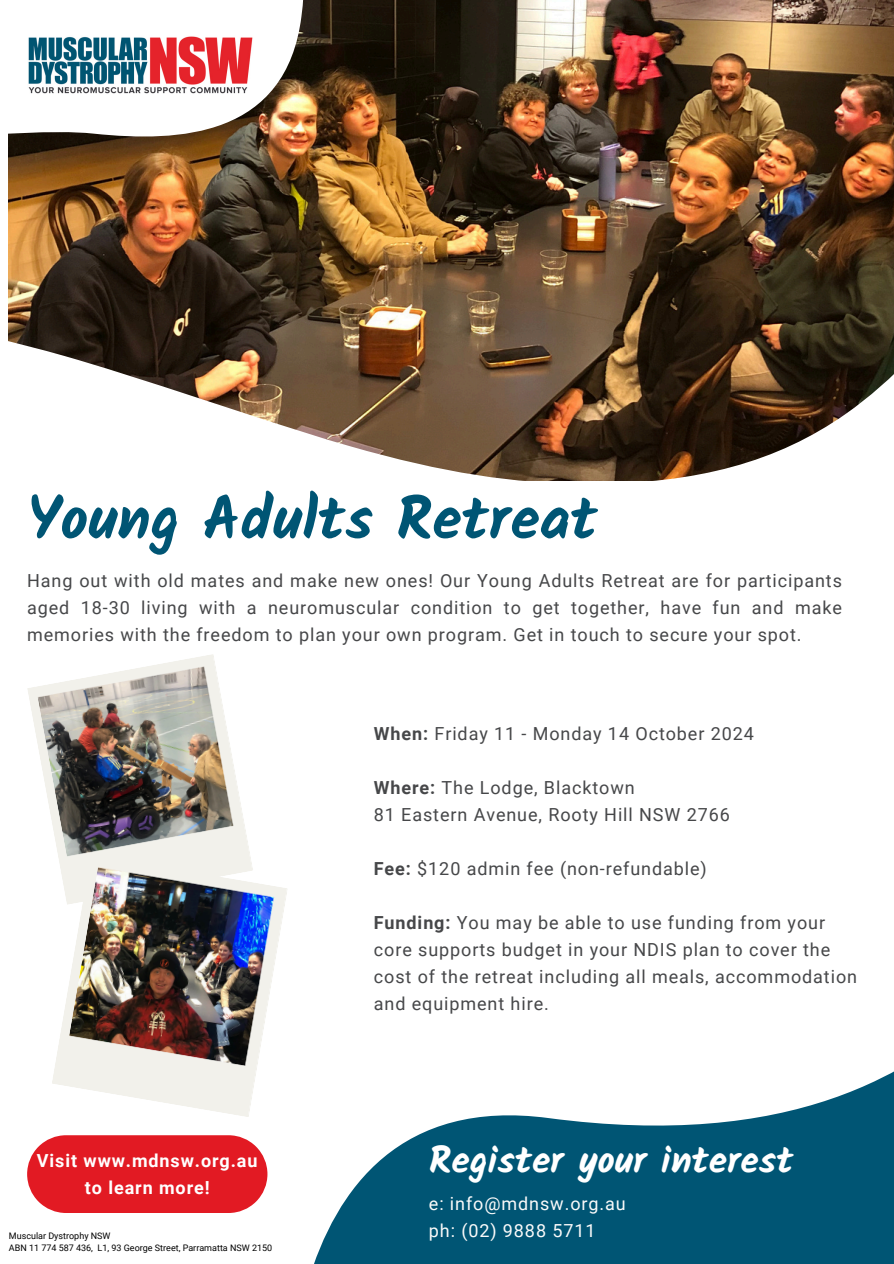
<style>
.page{position:relative;width:894px;height:1264px;background:#fff}
.page>*{position:absolute;margin:0;border:0;box-sizing:border-box;transform-origin:0 0}
.t1{font:700 60px "Kalam";color:#005574}
.t2{font:700 37.5px "Kalam";color:#fff}
.t3{font:18px/27px "Roboto";letter-spacing:.05em;color:#464749}
.t4{font:18px "Roboto";letter-spacing:.05em;color:#fafafa}
.t5{font:700 18px/27px "Roboto";letter-spacing:.05em;color:#fff;text-align:center}
.t6{font:9px "Roboto";color:#000}
.s1{font-weight:700}
</style>
<div class="page">
<img style="left:9px;top:0;width:884px;height:270px">
<svg style="left:267px;top:1072px;width:626px;height:191px;fill:#005574"></svg>
<img style="left:8px;top:270px;width:885px;height:211px">
<img style="left:8px;top:0;width:321px;height:168px">
<img style="left:27px;top:35px;width:226px;height:60px">
<svg style="left:27px;top:1135px;width:240px;height:77px;background:#e42a32"></svg>
<img style="left:27px;top:654px;width:223px;height:200px">
<svg style="left:52px;top:855px;width:222px;height:262px"></svg>
<img style="left:68px;top:854px;width:220px;height:262px">
<h1 class="t1" style="left:27px;top:483px;width:571px">Young Adults Retreat</h1>
<p class="t3" style="left:27px;top:567px;width:816px;text-align:justify">Hang out with old mates and make new ones! Our Young Adults Retreat are for participants aged 18-30 living with a neuromuscular condition to get together, have fun and make memories with the freedom to plan your own program. Get in touch to secure your spot.</p>
<p class="t5" style="left:37px;top:1147px;width:222px">Visit www.mdnsw.org.au to learn more!</p>
<h2 class="t6" style="left:9px;top:1230px;width:103px">Muscular Dystrophy NSW</h2>
<h4 class="t6" style="left:9px;top:1242px;width:265px">ABN 11 774 587 436, L1, 93 George Street, Parramatta NSW 2150</h4>
<p class="t3" style="left:374px;top:720px;width:381px"><span class="s1">When:</span> Friday 11 - Monday 14 October 2024</p>
<p class="t3" style="left:374px;top:774px;width:357px"><span class="s1">Where:</span> The Lodge, Blacktown<br>81 Eastern Avenue, Rooty Hill NSW 2766</p>
<h4 class="t3" style="left:374px;top:855px;width:334px"><span class="s1">Fee:</span> $120 admin fee (non-refundable)</h4>
<h4 class="t3" style="left:374px;top:909px;width:484px"><span class="s1">Funding:</span> You may be able to use funding from your core supports budget in your NDIS plan to cover the cost of the retreat including all meals, accommodation and equipment hire.</h4>
<p class="t2" style="left:429px;top:1137px;width:366px">Register your interest</p>
<h4 class="t4" style="left:429px;top:1193px;width:198px">e: info@mdnsw.org.au</h4>
<p class="t4" style="left:429px;top:1220px;width:168px">ph: (02) 9888 5711</p>
</div>
